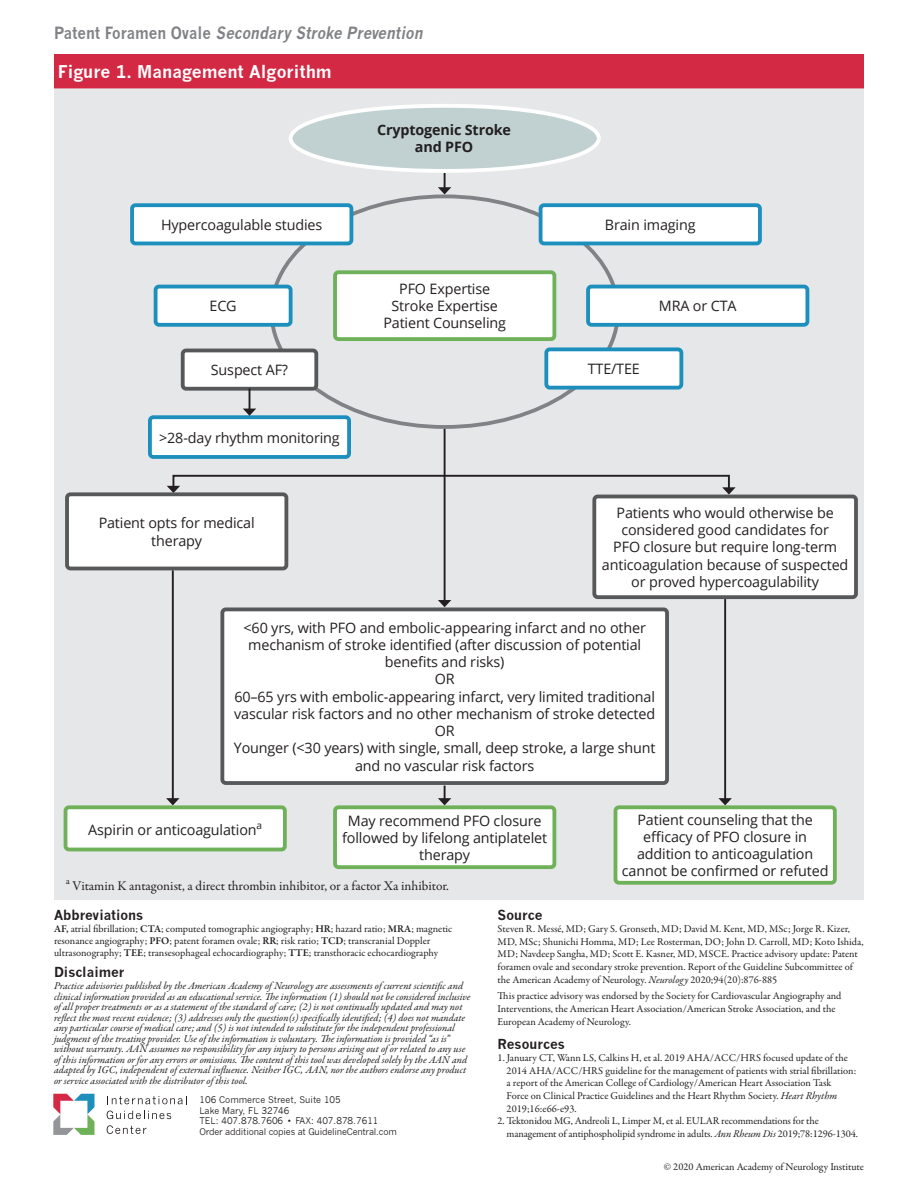
<style>
.page{position:relative;width:918px;height:1188px;background:#fff}
.page>*{position:absolute;margin:0;border:0;box-sizing:border-box;transform-origin:0 0}
.t1{font:700 17.25px "News Gothic";color:#fff}
.t2{font:italic 700 16.5px "News Gothic";color:#808285;scale:.9 1}
.t3{font:14.4px/17.2px "Open Sans";letter-spacing:-.01em;color:#231f20;text-align:center}
.t4{font:700 14.4px/17.2px "Open Sans";letter-spacing:-.01em;color:#231f20;text-align:center}
.t5{font:700 13.5px "News Gothic";color:#231f20}
.t6{font:13.35px "Garamond Premr Pro";color:#231f20}
.t7{font:10.5px/12.6px "Garamond Premr Pro";letter-spacing:-.005em;color:#231f20}
.t8{font:italic 10.5px/10.5px "Garamond Premr Pro";letter-spacing:-.005em;color:#231f20}
.t9{font:9px/10.5px "News Gothic";color:#231f20}
.s1{font-style:normal}
.s2{font-weight:600}
.s3{font-style:italic}
</style>
<div class="page">
<div style="left:54px;top:87px;width:810px;height:813px;background:#e6e7e9"></div>
<div style="left:54px;top:54px;width:810px;height:35px;background:#d42944"></div>
<svg style="left:438px;top:173px;width:13px;height:21px"></svg>
<svg style="left:167px;top:474px;width:569px;height:21px"></svg>
<div style="left:291px;top:106px;width:308px;height:65px;background:#c1d1d2;border-radius:50%"></div>
<div style="left:289px;top:104px;width:312px;height:69px;border:4px solid #fff;border-radius:50%"></div>
<div style="left:132px;top:205px;width:219px;height:38px;background:#fff;border-radius:3px"></div>
<div style="left:130px;top:203px;width:223px;height:42px;border:4px solid #1c8fbd;border-radius:3px"></div>
<div style="left:541px;top:205px;width:219px;height:38px;background:#fff;border-radius:3px"></div>
<div style="left:539px;top:203px;width:223px;height:42px;border:4px solid #1c8fbd;border-radius:3px"></div>
<div style="left:335px;top:272px;width:219px;height:67px;background:#fff;border-radius:3px"></div>
<div style="left:333px;top:270px;width:223px;height:71px;border:4px solid #6eb159;border-radius:3px"></div>
<div style="left:588px;top:287px;width:219px;height:38px;background:#fff;border-radius:3px"></div>
<div style="left:586px;top:285px;width:223px;height:42px;border:4px solid #1c8fbd;border-radius:3px"></div>
<div style="left:546px;top:349px;width:135px;height:39px;background:#fff;border-radius:3px"></div>
<div style="left:544px;top:347px;width:139px;height:43px;border:4px solid #1c8fbd;border-radius:3px"></div>
<div style="left:67px;top:494px;width:219px;height:74px;background:#fff;border-radius:3px"></div>
<div style="left:65px;top:492px;width:223px;height:78px;border:4px solid #57585a;border-radius:3px"></div>
<div style="left:222px;top:609px;width:445px;height:174px;background:#fff;border-radius:3px"></div>
<div style="left:220px;top:607px;width:449px;height:178px;border:4px solid #57585a;border-radius:3px"></div>
<div style="left:594px;top:496px;width:262px;height:101px;background:#fff;border-radius:3px"></div>
<div style="left:592px;top:495px;width:266px;height:104px;border:4px solid #57585a;border-radius:3px"></div>
<hr style="left:444px;top:429px;width:2px;height:172px;background:#231f20">
<svg style="left:438px;top:600px;width:13px;height:7px"></svg>
<div style="left:335px;top:807px;width:219px;height:60px;background:#fff;border-radius:3px"></div>
<div style="left:333px;top:805px;width:223px;height:64px;border:4px solid #6eb159;border-radius:3px"></div>
<div style="left:66px;top:807px;width:219px;height:43px;background:#fff;border-radius:3px"></div>
<div style="left:64px;top:805px;width:223px;height:46px;border:4px solid #6eb159;border-radius:3px"></div>
<div style="left:615px;top:807px;width:220px;height:76px;background:#fff;border-radius:3px"></div>
<div style="left:614px;top:805px;width:223px;height:80px;border:4px solid #6eb159;border-radius:3px"></div>
<hr style="left:724px;top:599px;width:2px;height:200px;background:#231f20">
<svg style="left:718px;top:798px;width:14px;height:7px"></svg>
<hr style="left:172px;top:570px;width:2px;height:229px;background:#231f20">
<svg style="left:166px;top:798px;width:14px;height:7px"></svg>
<svg style="left:438px;top:786px;width:13px;height:19px"></svg>
<div style="left:183px;top:350px;width:133px;height:39px;background:#fff;border-radius:3px"></div>
<div style="left:181px;top:349px;width:137px;height:42px;border:4px solid #57585a;border-radius:3px"></div>
<div style="left:150px;top:417px;width:199px;height:40px;background:#fff;border-radius:3px"></div>
<div style="left:148px;top:415px;width:203px;height:44px;border:4px solid #1c8fbd;border-radius:3px"></div>
<svg style="left:243px;top:388px;width:13px;height:28px"></svg>
<svg style="left:53px;top:1094px;width:41px;height:41px"></svg>
<svg style="left:107px;top:1096px;width:80px;height:8px"></svg>
<svg style="left:107px;top:1111px;width:64px;height:8px"></svg>
<svg style="left:107px;top:1125px;width:40px;height:9px"></svg>
<div style="left:156px;top:287px;width:135px;height:38px;background:#fff;border-radius:3px"></div>
<div style="left:154px;top:285px;width:139px;height:42px;border:4px solid #1c8fbd;border-radius:3px"></div>
<h2 class="t2" style="left:54px;top:23px;width:415px"><span class="s1">P a t e n t Fo r a m e n O v a l e</span> Secondary Stroke Prevention</h2>
<h1 class="t1" style="left:58px;top:61px;width:275px">Figure 1. Management Algorithm</h1>
<h3 class="t4" style="left:377px;top:121px;width:135px">Cryptogenic Stroke and PFO</h3>
<h3 class="t3" style="left:161px;top:216px;width:163px">Hypercoagulable studies</h3>
<h3 class="t3" style="left:605px;top:216px;width:92px">Brain imaging</h3>
<h3 class="t3" style="left:210px;top:297px;width:29px">ECG</h3>
<h3 class="t3" style="left:211px;top:361px;width:79px">Suspect AF?</h3>
<h3 class="t3" style="left:159px;top:428px;width:182px">&gt;28-day rhythm monitoring</h3>
<h3 class="t3" style="left:99px;top:514px;width:158px">Patient opts for medical therapy</h3>
<h3 class="t3" style="left:383px;top:280px;width:124px">PFO Expertise<br>Stroke Expertise<br>Patient Counseling</h3>
<h3 class="t3" style="left:588px;top:360px;width:54px">TTE/TEE</h3>
<h3 class="t3" style="left:659px;top:297px;width:79px">MRA or CTA</h3>
<h3 class="t3" style="left:602px;top:504px;width:248px">Patients who would otherwise be considered good candidates for<br>PFO closure but require long-term anticoagulation because of suspected or proved hypercoagulability</h3>
<p class="t3" style="left:234px;top:619px;width:423px">&lt;60 yrs, with PFO and embolic-appearing infarct and no other mechanism of stroke identified (after discussion of potential benefits and risks)<br>OR<br>60–65 yrs with embolic-appearing infarct, very limited traditional vascular risk factors and no other mechanism of stroke detected OR<br>Younger (&lt;30 years) with single, small, deep stroke, a large shunt and no vascular risk factors</p>
<h3 class="t3" style="left:88px;top:821px;width:175px">Aspirin or anticoagulation<sup>a</sup></h3>
<h3 class="t3" style="left:622px;top:810px;width:208px">Patient counseling that the efficacy of PFO closure in addition to anticoagulation cannot be confirmed or refuted</h3>
<h3 class="t3" style="left:342px;top:811px;width:206px">May recommend PFO closure followed by lifelong antiplatelet therapy</h3>
<p class="t6" style="left:66px;top:878px;width:385px"><sup>a</sup> Vitamin K antagonist, a direct thrombin inhibitor, or a factor Xa inhibitor.</p>
<p class="t5" style="left:54px;top:906px;width:91px">Abbreviations</p>
<p class="t7" style="left:54px;top:923px;width:400px;line-height:12px"><span class="s2">AF,</span> atrial fibrillation; <span class="s2">CTA</span>; computed tomographic angiography; <span class="s2">HR</span>; hazard ratio; <span class="s2">MRA</span>; magnetic resonance angiography; <span class="s2">PFO</span>; patent foramen ovale; <span class="s2">RR</span>; risk ratio; <span class="s2">TCD</span>; transcranial Doppler ultrasonography; <span class="s2">TEE</span>; transesophageal echocardiography; <span class="s2">TTE</span>; transthoracic echocardiography</p>
<p class="t5" style="left:54px;top:964px;width:72px">Disclaimer</p>
<p class="t8" style="left:54px;top:982px;width:418px">Practice advisories published by the American Academy of Neurology are assessments of current scientific and clinical information provided as an educational service. The information (1) should not be considered inclusive of all proper treatments or as a statement of the standard of care; (2) is not continually updated and may not reflect the most recent evidence; (3) addresses only the question(s) specifically identified; (4) does not mandate any particular course of medical care; and (5) is not intended to substitute for the independent professional judgment of the treating provider. Use of the information is voluntary. The information is provided “as is” without warranty. AAN assumes no responsibility for any injury to persons arising out of or related to any use of this information or for any errors or omissions. The content of this tool was developed solely by the AAN and adapted by IGC, independent of external influence. Neither IGC, AAN, nor the authors endorse any product or service associated with the distributor of this tool.</p>
<p class="t9" style="left:199px;top:1095px;width:199px">106 Commerce Street, Suite 105<br>Lake Mary, FL 32746<br>TEL: 407.878.7606 • FAX: 407.878.7611<br>Order additional copies at GuidelineCentral.com</p>
<p class="t5" style="left:498px;top:906px;width:47px">Source</p>
<p class="t7" style="left:498px;top:923px;width:367px">Steven R. Messé, MD; Gary S. Gronseth, MD; David M. Kent, MD, MSc; Jorge R. Kizer, MD, MSc; Shunichi Homma, MD; Lee Rosterman, DO; John D. Carroll, MD; Koto Ishida, MD; Navdeep Sangha, MD; Scott E. Kasner, MD, MSCE. Practice advisory update: Patent foramen ovale and secondary stroke prevention. Report of the Guideline Subcommittee of the American Academy of Neurology. <span class="s3">Neurology</span> 2020;94(20):876-885</p>
<p class="t7" style="left:498px;top:990px;width:345px">This practice advisory was endorsed by the Society for Cardiovascular Angiography and<br>Interventions, the American Heart Association/American Stroke Association, and the<br>European Academy of Neurology.</p>
<p class="t5" style="left:498px;top:1035px;width:69px">Resources</p>
<p class="t7" style="left:507px;top:1052px;width:351px;text-indent:-9px">1. January CT, Wann LS, Calkins H, et al. 2019 AHA/ACC/HRS focused update of the 2014 AHA/ACC/HRS guideline for the management of patients with strial fibrillation: a report of the American College of Cardiology/American Heart Association Task<br>Force on Clinical Practice Guidelines and the Heart Rhythm Society. <span class="s3">Heart Rhythm </span>2019;16:e66-e93.</p>
<p class="t7" style="left:507px;top:1115px;width:353px;text-indent:-9px">2. Tektonidou MG, Andreoli L, Limper M, et al. EULAR recommendations for the management of antiphospholipid syndrome in adults. <span class="s3">Ann Rheum Dis</span> 2019;78:1296-1304.</p>
<p class="t7" style="left:664px;top:1161px;width:202px">© 2020 American Academy of Neurology Institute</p>
</div>
